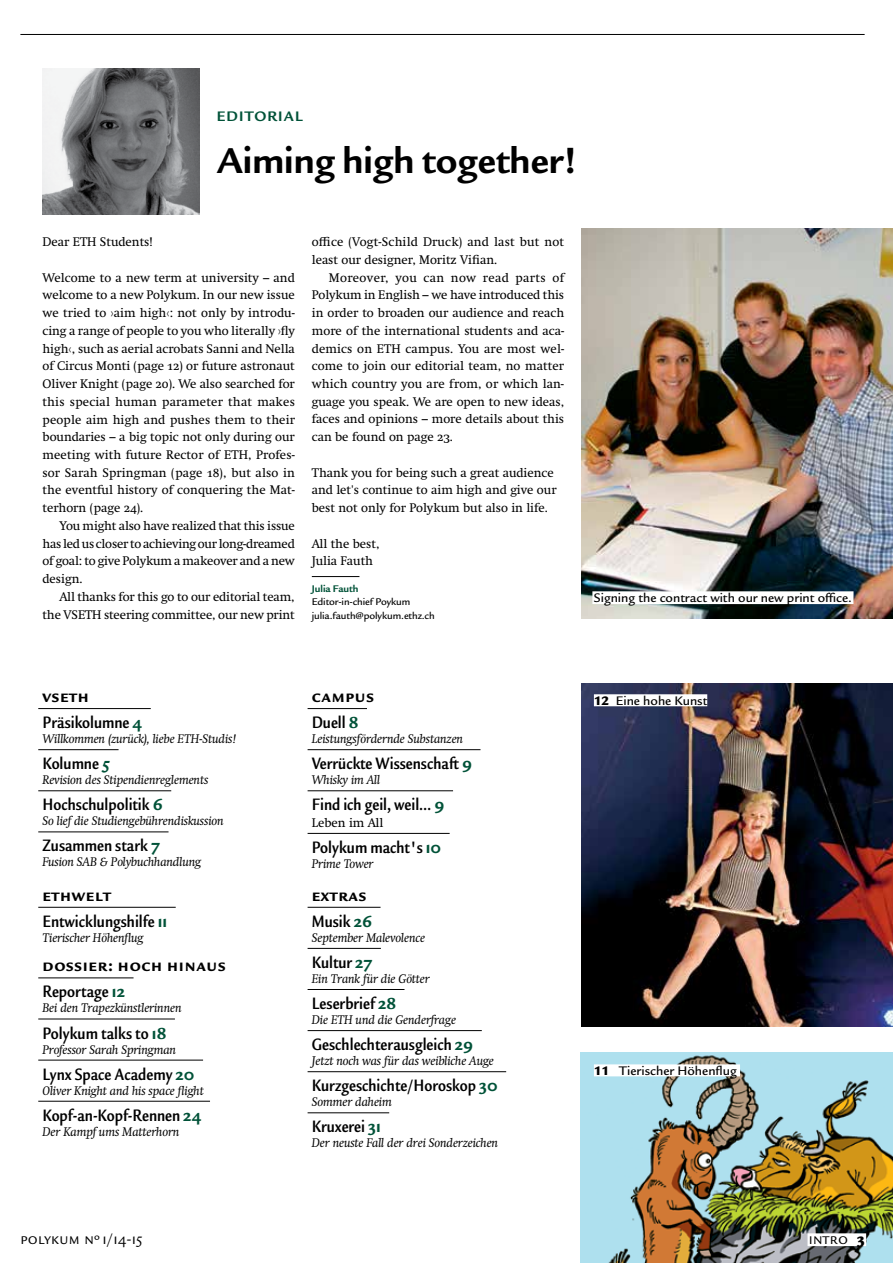
<style>
.page{position:relative;width:893px;height:1263px;background:#fff}
.page>*{position:absolute;margin:0;border:0;box-sizing:border-box;transform-origin:0 0}
.t1{font:700 39.15px "Legacy Sans ITC Std";color:#000}
.t2{font:700 condensed 18px/26.1px "Legacy Sans ITC Std";color:#000}
.t3{font:700 18px/26.1px "Legacy Sans ITC Std";letter-spacing:.04em;color:#000}
.t4{font:16.5px "Legacy Sans ITC Std";letter-spacing:.02em;color:#000}
.t5{font:700 15px "Legacy Sans ITC Std";letter-spacing:.19em;color:#005238}
.t6{font:500 13.5px "Legacy Sans ITC Std";color:#000}
.t7{font:12.75px/17.7px "Swift Neue LT Pro";color:#000;text-align:justify}
.t8{font:italic 12.75px "Swift Neue LT Pro";letter-spacing:-.01em;color:#000}
.t9{font:500 10.5px/13.5px "Legacy Sans ITC Std";letter-spacing:-.01em;color:#000}
.t10{font:700 10.5px "Legacy Sans ITC Std";color:#005238}
.s1{font-stretch:normal}
.s2{font-stretch:normal;color:#005238}
.s3{font-stretch:condensed}
.s4{color:#005238}
.s5{font-weight:900}
</style>
<div class="page">
<img style="left:581px;top:684px;width:312px;height:343px">
<hr style="left:38px;top:708px;width:113px;height:1px;background:#000">
<hr style="left:38px;top:749px;width:81px;height:1px;background:#000">
<hr style="left:38px;top:790px;width:133px;height:1px;background:#000">
<hr style="left:38px;top:831px;width:131px;height:1px;background:#000">
<img style="left:581px;top:228px;width:312px;height:391px">
<img style="left:581px;top:1053px;width:312px;height:210px">
<div style="left:594px;top:1064px;width:146px;height:12px;background:#fff"></div>
<div style="left:594px;top:694px;width:113px;height:12px;background:#fff"></div>
<hr style="left:308px;top:708px;width:59px;height:1px;background:#000">
<hr style="left:308px;top:749px;width:172px;height:1px;background:#000">
<hr style="left:308px;top:790px;width:145px;height:1px;background:#000">
<hr style="left:308px;top:833px;width:142px;height:1px;background:#000">
<hr style="left:308px;top:907px;width:73px;height:1px;background:#000">
<hr style="left:308px;top:948px;width:73px;height:1px;background:#000">
<hr style="left:308px;top:989px;width:96px;height:1px;background:#000">
<hr style="left:308px;top:1030px;width:174px;height:1px;background:#000">
<hr style="left:308px;top:1071px;width:198px;height:1px;background:#000">
<hr style="left:308px;top:1112px;width:81px;height:1px;background:#000">
<hr style="left:38px;top:907px;width:138px;height:1px;background:#000">
<hr style="left:38px;top:977px;width:96px;height:1px;background:#000">
<hr style="left:38px;top:1018px;width:137px;height:1px;background:#000">
<hr style="left:38px;top:1060px;width:165px;height:1px;background:#000">
<hr style="left:38px;top:1101px;width:172px;height:1px;background:#000">
<hr style="left:312px;top:576px;width:47px;height:1px;background:#000">
<div style="left:592px;top:591px;width:261px;height:13px;background:#fff"></div>
<img style="left:43px;top:69px;width:157px;height:145px">
<div style="left:807px;top:1233px;width:59px;height:13px;background:#fff"></div>
<hr style="left:20px;top:34px;width:845px;height:1px;background:#000">
<p class="t5" style="left:217px;top:107px;width:87px">Editorial</p>
<h1 class="t1" style="left:217px;top:138px;width:362px">Aiming high together!</h1>
<p class="t7" style="left:43px;top:233px;width:112px">Dear ETH Students!</p>
<p class="t7" style="left:43px;top:268px;width:254px">Welcome to a new term at university – and welcome to a new Polykum. In our new issue we tried to ›aim high‹: not only by introdu&shy;cing a range of people to you who literally ›fly high‹, such as aerial acrobats Sanni and Nella of Circus Monti (page 12) or future astronaut Oliver Knight (page 20). We also searched for this special human parameter that makes people aim high and pushes them to their boundaries – a big topic not only during our meeting with future Rector of ETH, Profes&shy;sor Sarah Springman (page 18), but also in the eventful history of conquering the Mat&shy;terhorn (page 24).</p>
<p class="t7" style="left:43px;top:517px;width:254px;text-indent:17px">You might also have realized that this issue has led us closer to achieving our long-dreamed of goal: to give Polykum a makeover and a new design.</p>
<p class="t7" style="left:43px;top:588px;width:254px;text-align:right">All thanks for this go to our editorial team, the VSETH steering committee, our new print</p>
<p class="t7" style="left:312px;top:233px;width:254px">office (Vogt-Schild Druck) and last but not least our designer, Moritz Vifian.</p>
<p class="t7" style="left:312px;top:268px;width:254px;text-indent:17px">Moreover, you can now read parts of Polykum in English – we have introduced this in order to broaden our audience and reach more of the international students and aca&shy;demics on ETH campus. You are most wel&shy;come to join our editorial team, no matter which country you are from, or which lan&shy;guage you speak. We are open to new ideas, faces and opinions – more details about this can be found on page 23.</p>
<p class="t7" style="left:312px;top:463px;width:246px;text-align:left">Thank you for being such a great audience and let's continue to aim high and give our best not only for Polykum but also in life.</p>
<p class="t7" style="left:312px;top:534px;width:69px">All the best,<br>Julia Fauth</p>
<p class="t10" style="left:312px;top:582px;width:48px">Julia Fauth</p>
<p class="t9" style="left:312px;top:595px;width:124px">Editor-in-chief Poykum julia.fauth@polykum.ethz.ch</p>
<p class="t6" style="left:594px;top:590px;width:260px">Signing the contract with our new print office.</p>
<h2 class="t2" style="left:43px;top:683px;width:101px"><span class="s1">Vseth<br></span>Präsikolumne <span class="s2">4</span></h2>
<p class="t8" style="left:43px;top:731px;width:196px">Willkommen (zurück), liebe ETH-Studis!</p>
<h2 class="t2" style="left:43px;top:751px;width:69px">Kolumne <span class="s2">5</span></h2>
<p class="t8" style="left:43px;top:772px;width:167px">Revision des Stipendienreglements</p>
<h2 class="t2" style="left:43px;top:792px;width:122px">Hochschulpolitik <span class="s2">6</span></h2>
<p class="t8" style="left:43px;top:813px;width:183px">So lief die Studiengebührendiskussion</p>
<h2 class="t2" style="left:43px;top:833px;width:119px">Zusammen stark <span class="s2">7</span></h2>
<p class="t8" style="left:43px;top:854px;width:160px">Fusion SAB &amp; Polybuchhandlung</p>
<h2 class="t2" style="left:43px;top:882px;width:126px"><span class="s1">ETHWelt<br></span>Entwicklungshilfe <span class="s2">11</span></h2>
<p class="t8" style="left:43px;top:930px;width:103px">Tierischer Höhenflug</p>
<h2 class="t3" style="left:43px;top:953px;width:185px">Dossier: Hoch Hinaus<br><span class="s3">Reportage</span> <span class="s4">12</span></h2>
<p class="t8" style="left:43px;top:1000px;width:141px">Bei den Trapezkünstlerinnen</p>
<h2 class="t2" style="left:43px;top:1020px;width:125px">Polykum talks to <span class="s2">18</span></h2>
<p class="t8" style="left:43px;top:1042px;width:135px">Professor Sarah Springman</p>
<h2 class="t2" style="left:43px;top:1061px;width:154px">Lynx Space Academy <span class="s2">20</span></h2>
<p class="t8" style="left:43px;top:1083px;width:163px">Oliver Knight and his space flight</p>
<h2 class="t2" style="left:43px;top:1102px;width:160px">Kopf-an-Kopf-Rennen <span class="s2">24</span></h2>
<p class="t8" style="left:43px;top:1124px;width:138px">Der Kampf ums Matterhorn</p>
<h2 class="t3" style="left:312px;top:683px;width:64px">Campus</h2>
<p class="t6" style="left:594px;top:693px;width:115px"><span class="s5">12</span> Eine hohe Kunst</p>
<h2 class="t2" style="left:312px;top:710px;width:48px">Duell <span class="s2">8</span></h2>
<p class="t8" style="left:312px;top:731px;width:153px">Leistungsfördernde Substanzen</p>
<h2 class="t2" style="left:312px;top:751px;width:162px">Verrückte Wissenschaft <span class="s2">9</span></h2>
<p class="t8" style="left:312px;top:772px;width:70px">Whisky im All</p>
<h2 class="t2" style="left:312px;top:792px;width:134px">Find ich geil, weil… <span class="s2">9</span></h2>
<p class="t7" style="left:312px;top:814px;width:73px">Leben im All</p>
<h2 class="t2" style="left:312px;top:834px;width:131px">Polykum macht's <span class="s2">10</span></h2>
<p class="t8" style="left:312px;top:856px;width:63px">Prime Tower</p>
<h2 class="t3" style="left:312px;top:882px;width:62px">Extras<br><span class="s3">Musik</span> <span class="s4">26</span></h2>
<p class="t8" style="left:312px;top:930px;width:115px">September Malevolence</p>
<h2 class="t2" style="left:312px;top:949px;width:62px">Kultur <span class="s2">27</span></h2>
<p class="t8" style="left:312px;top:971px;width:119px">Ein Trank für die Götter</p>
<h2 class="t2" style="left:312px;top:990px;width:86px">Leserbrief <span class="s2">28</span></h2>
<p class="t8" style="left:312px;top:1012px;width:146px">Die ETH und die Genderfrage</p>
<h2 class="t2" style="left:312px;top:1032px;width:163px">Geschlechterausgleich <span class="s2">29</span></h2>
<p class="t8" style="left:312px;top:1053px;width:184px">Jetzt noch was für das weibliche Auge</p>
<h2 class="t2" style="left:312px;top:1073px;width:187px">Kurzgeschichte/Horoskop <span class="s2">30</span></h2>
<p class="t8" style="left:312px;top:1094px;width:82px">Sommer daheim</p>
<h2 class="t2" style="left:312px;top:1114px;width:70px">Kruxerei <span class="s2">31</span></h2>
<p class="t8" style="left:312px;top:1135px;width:188px">Der neuste Fall der drei Sonderzeichen</p>
<p class="t6" style="left:594px;top:1063px;width:144px"><span class="s5">11</span> Tierischer Höhenflug</p>
<p class="t4" style="left:20px;top:1229px;width:124px">polykum Nº1/14-15</p>
<p class="t4" style="left:809px;top:1229px;width:57px">intro <span class="s5">3</span></p>
</div>
